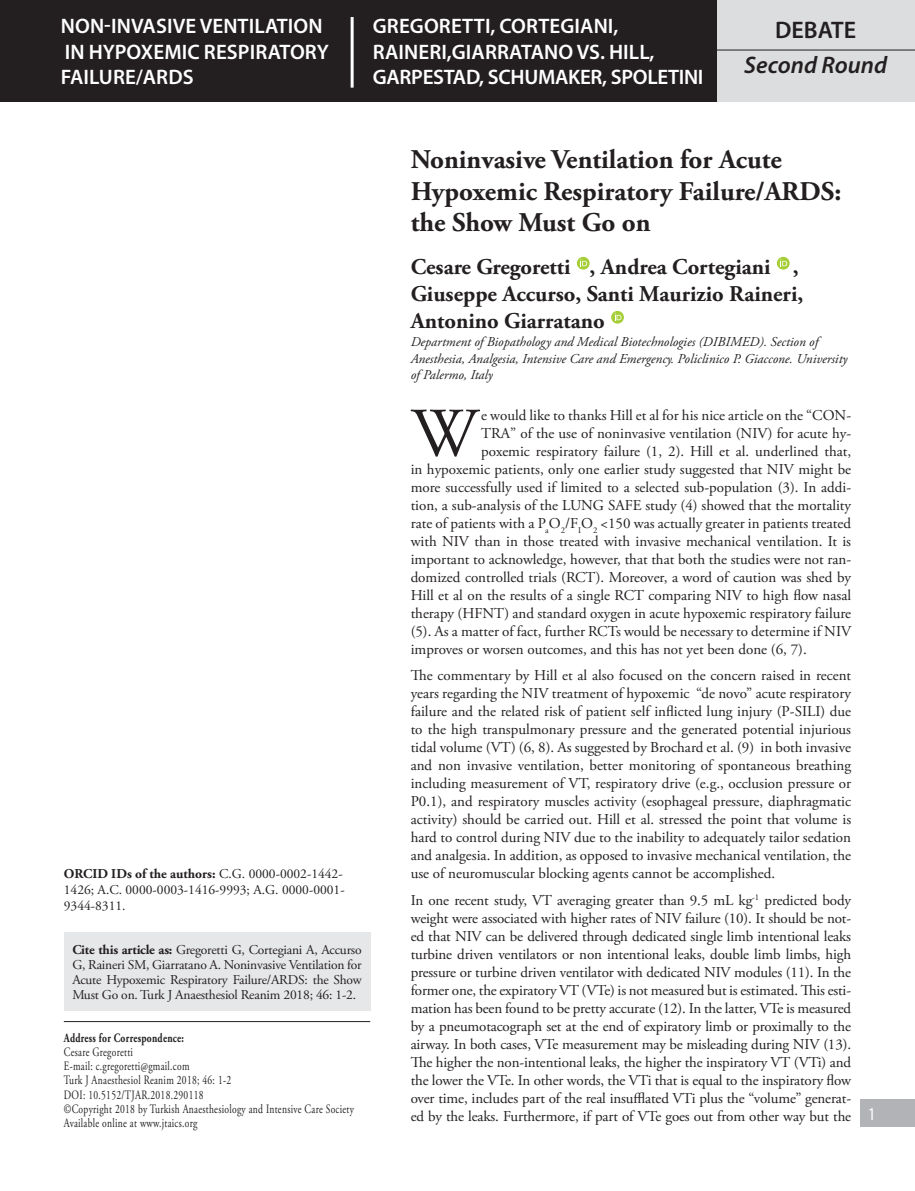
<style>
.page{position:relative;width:915px;height:1191px;background:#fff}
.page>*{position:absolute;margin:0;border:0;box-sizing:border-box;transform-origin:0 0}
.t1{font:69.3px "Adobe Garamond Pro";color:#231f20}
.t2{font:700 27px/31.5px "Adobe Garamond Pro";color:#231f20}
.t3{font:italic 600 24px "Myriad Pro";color:#231f20}
.t4{font:600 24px "Myriad Pro";color:#231f20}
.t5{font:700 22.5px/27px "Adobe Garamond Pro";color:#231f20}
.t6{font:600 21px "Myriad Pro";letter-spacing:.005em;color:#fff}
.t7{font:600 21px "Myriad Pro";letter-spacing:-.015em;color:#fff}
.t8{font:condensed 18px "Myriad Pro";color:#fff}
.t9{font:15px/18px "Adobe Garamond Pro";color:#231f20;text-align:justify}
.t10{font:13.5px/15px "Adobe Garamond Pro";letter-spacing:-.015em;color:#231f20}
.t11{font:italic 13.5px/16.2px "Adobe Garamond Pro";color:#231f20}
.t12{font:12.75px/14.2px "Adobe Garamond Pro";letter-spacing:.03em;color:#231f20;scale:.75 1}
.t13{font:700 12.75px "Adobe Garamond Pro";letter-spacing:.03em;color:#231f20;scale:.75 1}
.s1{font-weight:700}
</style>
<div class="page">
<svg style="left:576px;top:257px;width:13px;height:13px"></svg>
<svg style="left:580px;top:259px;width:7px;height:7px"></svg>
<svg style="left:776px;top:257px;width:13px;height:13px"></svg>
<svg style="left:780px;top:259px;width:7px;height:7px"></svg>
<svg style="left:611px;top:311px;width:12px;height:13px"></svg>
<svg style="left:614px;top:313px;width:7px;height:7px"></svg>
<div style="left:859px;top:1099px;width:55px;height:28px;background:#b2b3b7"></div>
<div style="left:716px;top:0;width:198px;height:102px;background:#dcdddf"></div>
<div style="left:0;top:0;width:716px;height:102px;background:#231f20"></div>
<hr style="left:707px;top:50px;width:207px;height:1px;background:#231f20">
<hr style="left:64px;top:1021px;width:306px;height:1px;background:#231f20">
<hr style="left:350px;top:17px;width:3px;height:71px;background:#fff">
<div style="left:64px;top:932px;width:306px;height:78px;background:#e6e7e9"></div>
<p class="t6" style="left:61px;top:13px;width:263px">NON-INVASIVE VENTILATION</p>
<p class="t6" style="left:373px;top:13px;width:247px">GREGORETTI, CORTEGIANI,</p>
<p class="t6" style="left:65px;top:38px;width:265px">IN HYPOXEMIC RESPIRATORY</p>
<p class="t6" style="left:373px;top:38px;width:283px">RAINERI,GIARRATANO VS. HILL,</p>
<p class="t6" style="left:61px;top:63px;width:134px">FAILURE/ARDS</p>
<p class="t7" style="left:373px;top:63px;width:332px">GARPESTAD, SCHUMAKER, SPOLETINI</p>
<p class="t4" style="left:774px;top:14px;width:82px">DEBATE</p>
<p class="t3" style="left:743px;top:50px;width:144px">Second Round</p>
<p class="t10" style="left:64px;top:866px;width:282px;line-height:16.2px"><span class="s1">ORCID IDs of the authors:</span> C.G. 0000-0002-1442-<br>1426; A.C. 0000-0003-1416-9993; A.G. 0000-0001-<br>9344-8311.</p>
<p class="t10" style="left:72px;top:942px;width:291px;text-align:justify"><span class="s1">Cite this article as:</span> Gregoretti G, Cortegiani A, Accurso G, Raineri SM, Giarratano A. Noninvasive Ventilation for Acute Hypoxemic Respiratory Failure/ARDS: the Show Must Go on. Turk J Anaesthesiol Reanim 2018; 46: 1-2.</p>
<p class="t13" style="left:64px;top:1030px;width:162px">Address for Correspondence:</p>
<p class="t12" style="left:64px;top:1045px;width:94px">Cesare Gregoretti</p>
<p class="t12" style="left:64px;top:1059px;width:169px">E-mail: c.gregoretti@gmail.com</p>
<p class="t12" style="left:64px;top:1073px;width:224px">Turk J Anaesthesiol Reanim 2018; 46: 1-2</p>
<p class="t12" style="left:64px;top:1088px;width:188px">DOI: 10.5152/TJAR.2018.290118</p>
<p class="t12" style="left:64px;top:1102px;width:388px">©Copyright 2018 by Turkish Anaesthesiology and Intensive Care Society<br>Available online at www.jtaics.org</p>
<p class="t2" style="left:410px;top:145px;width:432px">Noninvasive Ventilation for Acute<br>Hypoxemic Respiratory Failure/ARDS: the Show Must Go on</p>
<p class="t5" style="left:410px;top:254px;width:394px">Cesare Gregoretti , Andrea Cortegiani ,<br>Giuseppe Accurso, Santi Maurizio Raineri,<br>Antonino Giarratano</p>
<p class="t11" style="left:410px;top:334px;width:438px">Department of Biopathology and Medical Biotechnologies (DIBIMED). Section of<br>Anesthesia, Analgesia, Intensive Care and Emergency. Policlinico P. Giaccone. University of Palermo, Italy</p>
<p class="t1" style="left:411px;top:392px;width:68px">W</p>
<p class="t9" style="left:481px;top:406px;width:371px">e would like to thanks Hill et al for his nice article on the “CON-</p>
<p class="t9" style="left:481px;top:424px;width:371px">TRA” of the use of noninvasive ventilation (NIV) for acute hy-</p>
<p class="t9" style="left:481px;top:442px;width:371px">poxemic respiratory failure (1, 2). Hill et al. underlined that,</p>
<p class="t9" style="left:410px;top:460px;width:442px">in hypoxemic patients, only one earlier study suggested that NIV might be</p>
<p class="t9" style="left:410px;top:478px;width:442px">more successfully used if limited to a selected sub-population (3). In addi-</p>
<p class="t9" style="left:410px;top:496px;width:442px">tion, a sub-analysis of the LUNG SAFE study (4) showed that the mortality</p>
<p class="t9" style="left:410px;top:514px;width:442px">rate of patients with a P<sub>a</sub>O<sub>2</sub>/F<sub>I</sub>O<sub>2</sub> &lt;150 was actually greater in patients treated</p>
<p class="t9" style="left:410px;top:532px;width:442px">with NIV than in those treated with invasive mechanical ventilation. It is</p>
<p class="t9" style="left:410px;top:550px;width:442px">important to acknowledge, however, that that both the studies were not ran-</p>
<p class="t9" style="left:410px;top:568px;width:442px">domized controlled trials (RCT). Moreover, a word of caution was shed by</p>
<p class="t9" style="left:410px;top:586px;width:442px">Hill et al on the results of a single RCT comparing NIV to high flow nasal</p>
<p class="t9" style="left:410px;top:604px;width:442px">therapy (HFNT) and standard oxygen in acute hypoxemic respiratory failure</p>
<p class="t9" style="left:410px;top:622px;width:442px">(5). As a matter of fact, further RCTs would be necessary to determine if NIV</p>
<p class="t9" style="left:410px;top:640px;width:397px">improves or worsen outcomes, and this has not yet been done (6, 7).</p>
<p class="t9" style="left:410px;top:667px;width:442px">The commentary by Hill et al also focused on the concern raised in recent years regarding the NIV treatment of hypoxemic “de novo” acute respiratory failure and the related risk of patient self inflicted lung injury (P-SILI) due to the high transpulmonary pressure and the generated potential injurious tidal volume (VT) (6, 8). As suggested by Brochard et al. (9) in both invasive and non invasive ventilation, better monitoring of spontaneous breathing including measurement of VT, respiratory drive (e.g., occlusion pressure or P0.1), and respiratory muscles activity (esophageal pressure, diaphragmatic activity) should be carried out. Hill et al. stressed the point that volume is hard to control during NIV due to the inability to adequately tailor sedation and analgesia. In addition, as opposed to invasive mechanical ventilation, the use of neuromuscular blocking agents cannot be accomplished.</p>
<p class="t9" style="left:410px;top:891px;width:442px">In one recent study, VT averaging greater than 9.5 mL kg<sup>-1</sup> predicted body weight were associated with higher rates of NIV failure (10). It should be not&shy;ed that NIV can be delivered through dedicated single limb intentional leaks turbine driven ventilators or non intentional leaks, double limb limbs, high pressure or turbine driven ventilator with dedicated NIV modules (11). In the former one, the expiratory VT (VTe) is not measured but is estimated. This esti&shy;mation has been found to be pretty accurate (12). In the latter, VTe is measured by a pneumotacograph set at the end of expiratory limb or proximally to the airway. In both cases, VTe measurement may be misleading during NIV (13).<br>The higher the non-intentional leaks, the higher the inspiratory VT (VTi) and the lower the VTe. In other words, the VTi that is equal to the inspiratory flow over time, includes part of the real insufflated VTi plus the “volume” generat&shy;ed by the leaks. Furthermore, if part of VTe goes out from other way but the</p>
<p class="t8" style="left:867px;top:1103px;width:8px">1</p>
</div>
